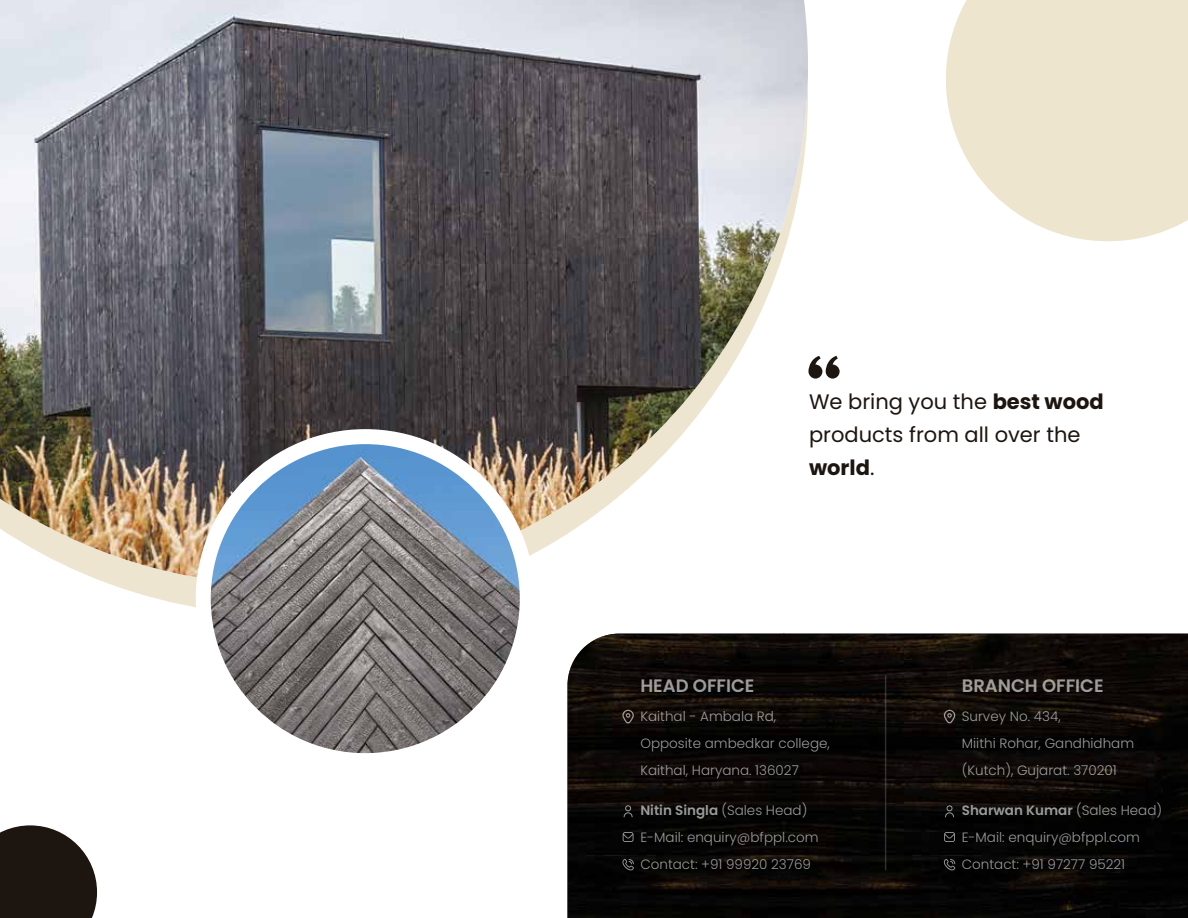
<style>
.page{position:relative;width:1188px;height:918px;background:#fff}
.page>*{position:absolute;margin:0;border:0;box-sizing:border-box;transform-origin:0 0}
.t1{font:90px "Quadranta";color:#1d150f}
.t2{font:21px/33px "Poppins";color:#1d150f}
.t3{font:600 18px "Poppins";color:#fff}
.t4{font:300 13.5px/27px "Poppins";color:#fff}
.s1{font-weight:700}
.s2{font-weight:600}
</style>
<div class="page">
<img style="left:0;top:0;width:808px;height:585px">
<svg style="left:946px;top:0;width:242px;height:241px;background:#efe7d4"></svg>
<img style="left:203px;top:437px;width:324px;height:324px;border-radius:162px">
<div style="left:196px;top:429px;width:339px;height:339px;border:15px solid #fff;border-radius:50%"></div>
<svg style="left:0;top:825px;width:97px;height:93px;background:#38312c"></svg>
<img style="left:567px;top:634px;width:621px;height:284px">
<svg style="left:622px;top:859px;width:12px;height:14px"></svg>
<svg style="left:622px;top:710px;width:12px;height:13px"></svg>
<svg style="left:623px;top:832px;width:11px;height:10px"></svg>
<svg style="left:624px;top:805px;width:9px;height:12px"></svg>
<svg style="left:941px;top:859px;width:14px;height:14px"></svg>
<svg style="left:944px;top:710px;width:11px;height:13px"></svg>
<svg style="left:944px;top:832px;width:11px;height:10px"></svg>
<svg style="left:945px;top:805px;width:9px;height:12px"></svg>
<hr style="left:885px;top:675px;width:1px;height:195px;background:#fff">
<h1 class="t1" style="left:805px;top:340px;width:40px">“</h1>
<h2 class="t2" style="left:809px;top:385px;width:296px">We bring you the <span class="s1">best wood </span>products from all over the <span class="s1">world</span>.</h2>
<h3 class="t3" style="left:640px;top:675px;width:116px">HEAD OFFICE</h3>
<p class="t4" style="left:640px;top:703px;width:191px">Kaithal - Ambala Rd,<br>Opposite ambedkar college,<br>Kaithal, Haryana. 136027</p>
<p class="t4" style="left:640px;top:797px;width:180px"><span class="s2">Nitin Singla</span> (Sales Head)<br>E-Mail: enquiry@bfppl.com<br>Contact: +91 99920 23769</p>
<h3 class="t3" style="left:962px;top:675px;width:143px">BRANCH OFFICE</h3>
<p class="t4" style="left:962px;top:703px;width:174px">Survey No. 434,<br>Miithi Rohar, Gandhidham (Kutch), Gujarat. 370201</p>
<p class="t4" style="left:962px;top:797px;width:202px"><span class="s2">Sharwan Kumar</span> (Sales Head)<br>E-Mail: enquiry@bfppl.com<br>Contact: +91 97277 95221</p>
</div>
